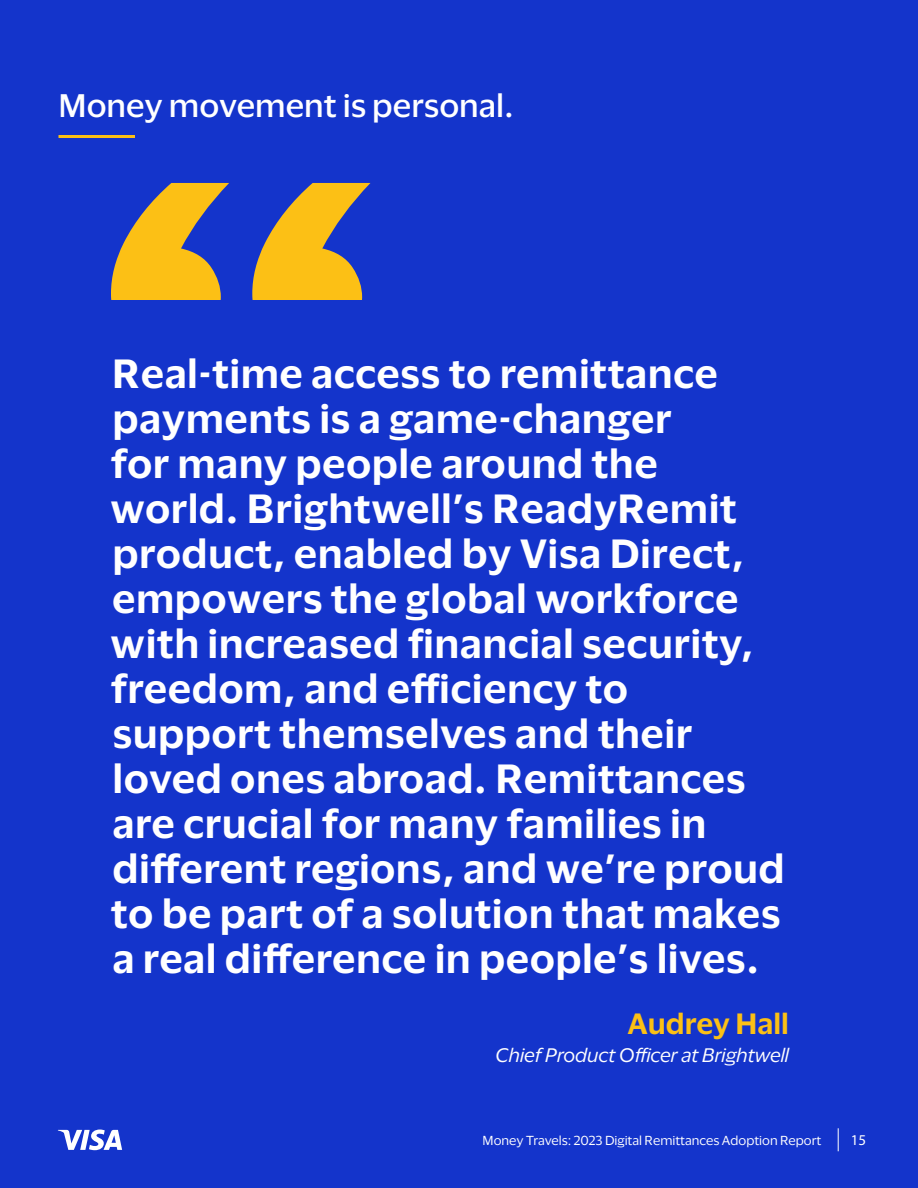
<style>
.page{position:relative;width:918px;height:1188px;background:#1434cb}
.page>*{position:absolute;margin:0;border:0;box-sizing:border-box;transform-origin:0 0}
.t1{font:600 37.5px/45px "Visa Dialect";letter-spacing:.01em;color:#fff}
.t2{font:500 30px "Visa Dialect";color:#fff}
.t3{font:600 27px "Visa Dialect";color:#fcc015}
.t4{font:italic 18px "Visa Dialect";color:#fff}
.t5{font:15px "Myriad Pro";color:#fff}
.t6{font:12px "Visa Dialect";color:#fff}
.s1{font-family:"Visa Dialect";font-size:12px;color:#1434cb}
</style>
<div class="page">
<svg style="left:58px;top:1130px;width:64px;height:20px"></svg>
<svg style="left:838px;top:1128px;width:1px;height:23px"></svg>
<svg style="left:111px;top:183px;width:259px;height:117px"></svg>
<hr style="left:58px;top:135px;width:77px;height:3px;background:#fcc015">
<p class="t2" style="left:58px;top:83px;width:457px">Money movement is personal.</p>
<p class="t1" style="left:110px;top:349px;width:676px">Real-time access to remittance payments is a game-changer<br>for many people around the world. Brightwell’s ReadyRemit product, enabled by Visa Direct, empowers the global workforce with increased financial security, freedom, and efficiency to support themselves and their loved ones abroad. Remittances are crucial for many families in different regions, and we’re proud to be part of a solution that makes a real difference in people’s lives.</p>
<p class="t3" style="left:627px;top:1002px;width:163px">Audrey Hall</p>
<p class="t4" style="left:496px;top:1042px;width:295px">Chief Product Officer at Brightwell</p>
<p class="t6" style="left:483px;top:1131px;width:340px">Money Travels: 2023 Digital Remittances Adoption Report</p>
<p class="t5" style="left:851px;top:1131px;width:17px">15<span class="s1">15</span></p>
</div>
